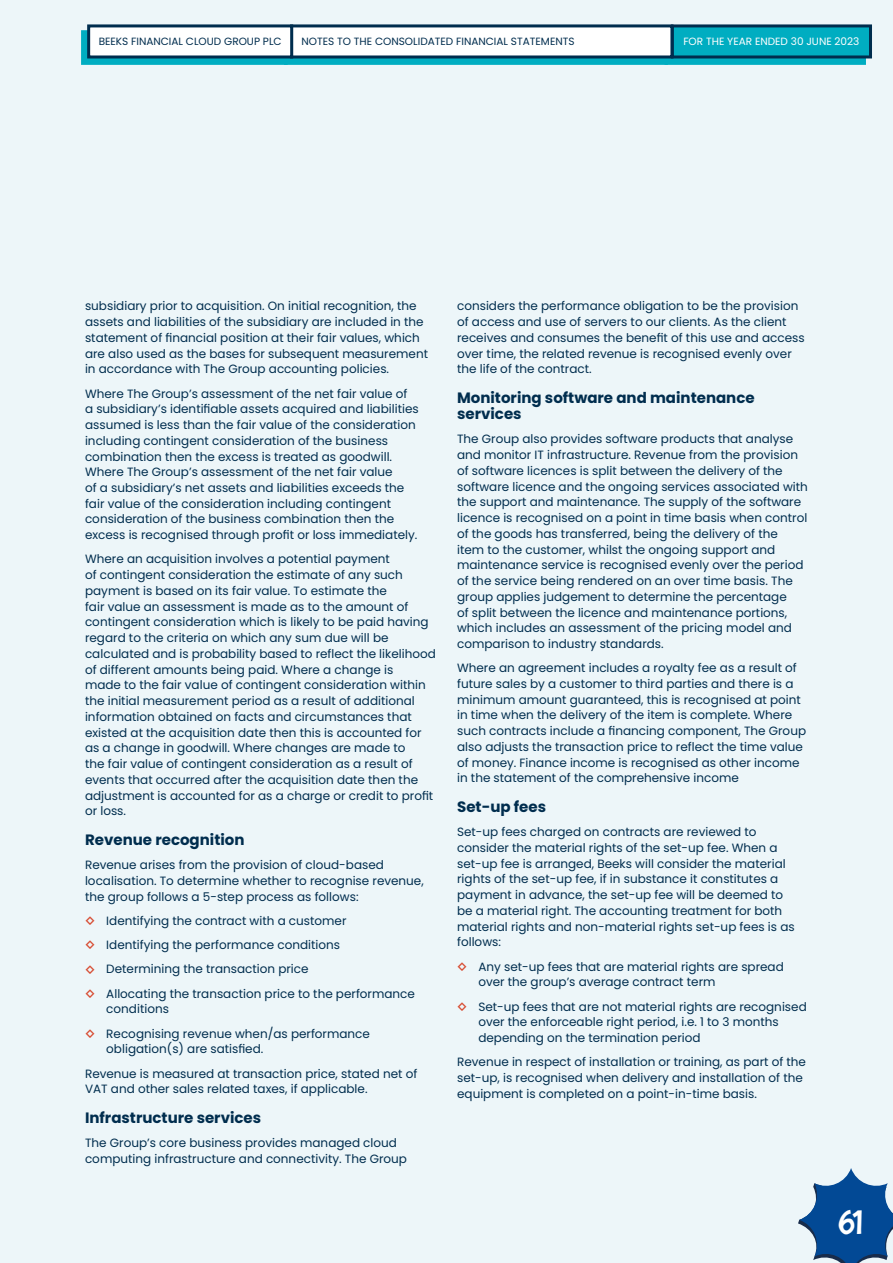
<style>
.page{position:relative;width:893px;height:1263px;background:#edf6f9}
.page>*{position:absolute;margin:0;border:0;box-sizing:border-box;transform-origin:0 0}
.t1{font:36px "Astounder Squared LCBB";color:#fff}
.t2{font:700 15px/16.5px "Poppins";color:#002d4e}
.t3{font:12px/15.8px "Poppins";color:#002d4e}
.t4{font:10.5px "Poppins";color:#002d4e}
.t5{font:10.5px "Poppins";color:#fff}
.s1{font-size:18px;color:#d74a30}
</style>
<div class="page">
<svg style="left:668px;top:58px;width:198px;height:7px"></svg>
<div style="left:672px;top:26px;width:198px;height:31px;background:#00adc1"></div>
<div style="left:671px;top:24px;width:201px;height:34px;border:3px solid #002d4e"></div>
<svg style="left:287px;top:58px;width:381px;height:7px;background:#04a5b9"></svg>
<div style="left:292px;top:26px;width:380px;height:31px;background:#fff"></div>
<div style="left:290px;top:24px;width:383px;height:34px;border:3px solid #002d4e"></div>
<div style="left:81px;top:30px;width:206px;height:35px;background:#00adc1"></div>
<div style="left:89px;top:26px;width:203px;height:31px;background:#fff"></div>
<div style="left:87px;top:24px;width:206px;height:34px;border:3px solid #002d4e"></div>
<svg style="left:798px;top:1168px;width:95px;height:95px"></svg>
<p class="t4" style="left:99px;top:36px;width:184px">BEEKS FINANCIAL CLOUD GROUP PLC</p>
<p class="t4" style="left:302px;top:36px;width:275px">NOTES TO THE CONSOLIDATED FINANCIAL STATEMENTS</p>
<p class="t5" style="left:683px;top:36px;width:178px">FOR THE YEAR ENDED 30 JUNE 2023</p>
<p class="t3" style="left:85px;top:298px;width:344px">subsidiary prior to acquisition. On initial recognition, the assets and liabilities of the subsidiary are included in the statement of financial position at their fair values, which are also used as the bases for subsequent measurement in accordance with The Group accounting policies.</p>
<p class="t3" style="left:85px;top:385px;width:335px">Where The Group’s assessment of the net fair value of<br>a subsidiary’s identifiable assets acquired and liabilities assumed is less than the fair value of the consideration including contingent consideration of the business combination then the excess is treated as goodwill.<br>Where The Group’s assessment of the net fair value<br>of a subsidiary’s net assets and liabilities exceeds the fair value of the consideration including contingent consideration of the business combination then the excess is recognised through profit or loss immediately.</p>
<p class="t3" style="left:85px;top:551px;width:352px">Where an acquisition involves a potential payment<br>of contingent consideration the estimate of any such payment is based on its fair value. To estimate the<br>fair value an assessment is made as to the amount of contingent consideration which is likely to be paid having regard to the criteria on which any sum due will be calculated and is probability based to reflect the likelihood of different amounts being paid. Where a change is<br>made to the fair value of contingent consideration within the initial measurement period as a result of additional information obtained on facts and circumstances that existed at the acquisition date then this is accounted for as a change in goodwill. Where changes are made to<br>the fair value of contingent consideration as a result of events that occurred after the acquisition date then the adjustment is accounted for as a charge or credit to profit or loss.</p>
<p class="t2" style="left:85px;top:831px;width:161px">Revenue recognition</p>
<p class="t3" style="left:85px;top:857px;width:340px">Revenue arises from the provision of cloud-based localisation. To determine whether to recognise revenue, the group follows a 5-step process as follows:</p>
<p class="t3" style="left:85px;top:908px;width:331px;line-height:24.3px"><span class="s1">◊</span> Identifying the contract with a customer<br><span class="s1">◊</span> Identifying the performance conditions<br><span class="s1">◊</span> Determining the transaction price<br><span class="s1">◊</span> Allocating the transaction price to the performance</p>
<p class="t3" style="left:85px;top:997px;width:286px;line-height:24.3px;text-indent:21px">conditions<br><span class="s1">◊</span> Recognising revenue when/as performance</p>
<p class="t3" style="left:85px;top:1037px;width:334px;line-height:24.3px;text-indent:21px">obligation(s) are satisfied.<br>Revenue is measured at transaction price, stated net of</p>
<p class="t3" style="left:85px;top:1081px;width:284px">VAT and other sales related taxes, if applicable.</p>
<p class="t2" style="left:85px;top:1109px;width:178px">Infrastructure services</p>
<p class="t3" style="left:85px;top:1135px;width:323px">The Group’s core business provides managed cloud computing infrastructure and connectivity. The Group</p>
<p class="t3" style="left:457px;top:298px;width:349px">considers the performance obligation to be the provision of access and use of servers to our clients. As the client receives and consumes the benefit of this use and access over time, the related revenue is recognised evenly over the life of the contract.</p>
<p class="t2" style="left:457px;top:389px;width:299px">Monitoring software and maintenance services</p>
<p class="t3" style="left:457px;top:431px;width:352px">The Group also provides software products that analyse and monitor IT infrastructure. Revenue from the provision of software licences is split between the delivery of the software licence and the ongoing services associated with the support and maintenance. The supply of the software licence is recognised on a point in time basis when control of the goods has transferred, being the delivery of the item to the customer, whilst the ongoing support and maintenance service is recognised evenly over the period of the service being rendered on an over time basis. The group applies judgement to determine the percentage<br>of split between the licence and maintenance portions, which includes an assessment of the pricing model and comparison to industry standards.</p>
<p class="t3" style="left:457px;top:660px;width:350px">Where an agreement includes a royalty fee as a result of future sales by a customer to third parties and there is a minimum amount guaranteed, this is recognised at point in time when the delivery of the item is complete. Where such contracts include a financing component, The Group also adjusts the transaction price to reflect the time value of money. Finance income is recognised as other income in the statement of the comprehensive income</p>
<p class="t2" style="left:457px;top:798px;width:90px">Set-up fees</p>
<p class="t3" style="left:457px;top:824px;width:339px">Set-up fees charged on contracts are reviewed to consider the material rights of the set-up fee. When a set-up fee is arranged, Beeks will consider the material rights of the set-up fee, if in substance it constitutes a payment in advance, the set-up fee will be deemed to be a material right. The accounting treatment for both material rights and non-material rights set-up fees is as follows:</p>
<p class="t3" style="left:478px;top:959px;width:307px;text-indent:-21px"><span class="s1">◊</span> Any set-up fees that are material rights are spread over the group’s average contract term</p>
<p class="t3" style="left:478px;top:999px;width:330px;text-indent:-21px"><span class="s1">◊</span> Set-up fees that are not material rights are recognised over the enforceable right period, i.e. 1 to 3 months depending on the termination period</p>
<p class="t3" style="left:457px;top:1054px;width:350px">Revenue in respect of installation or training, as part of the set-up, is recognised when delivery and installation of the equipment is completed on a point-in-time basis.</p>
<h1 class="t1" style="left:838px;top:1202px;width:26px">61</h1>
</div>
